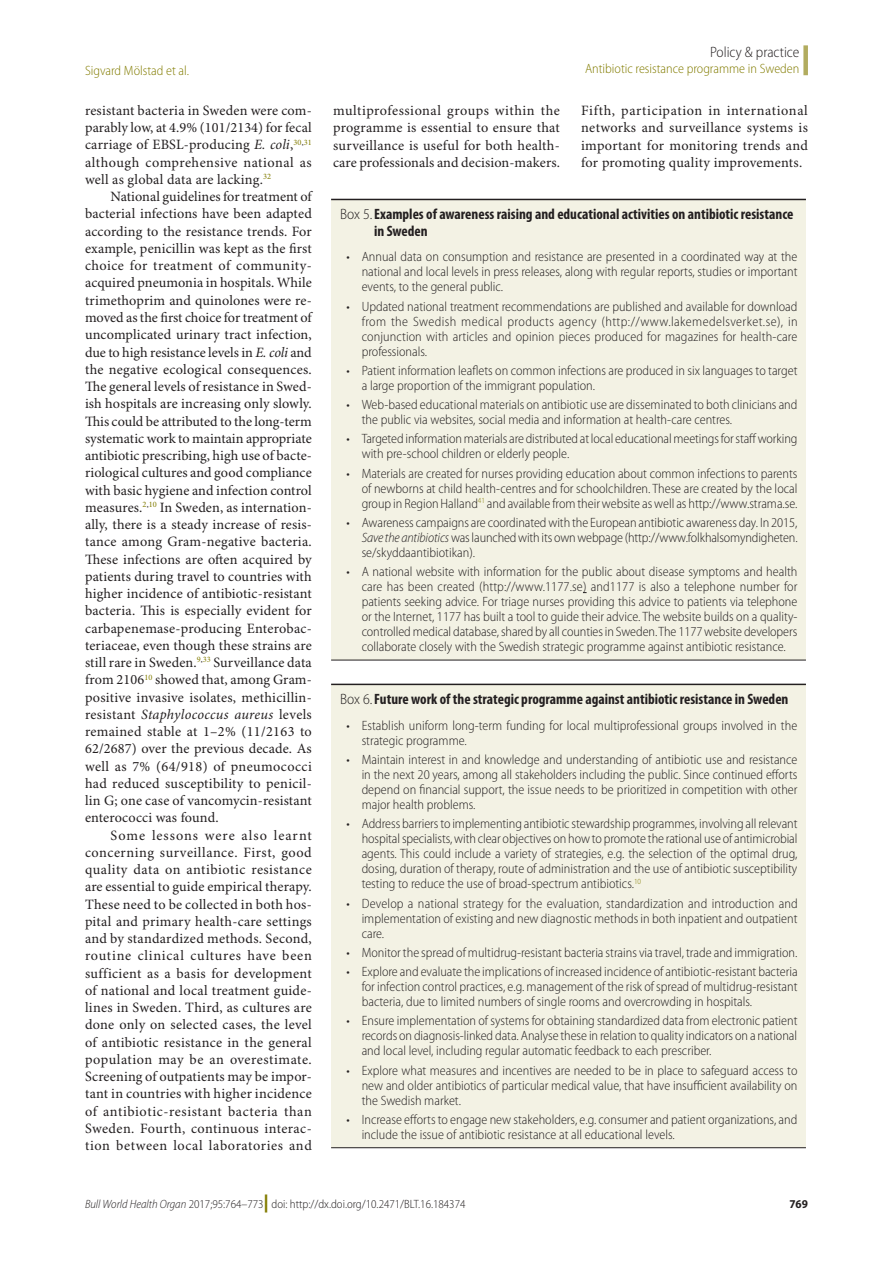
<style>
.page{position:relative;width:893px;height:1263px;background:#fff}
.page>*{position:absolute;margin:0;border:0;box-sizing:border-box;transform-origin:0 0}
.t1{font:700 condensed 15px/16.5px "Myriad Pro";color:#231f20}
.t2{font:300 semi-condensed 15px "Myriad Pro";color:#231f20}
.t3{font:14.25px/17.2px "Minion Pro";letter-spacing:.015em;color:#231f20;text-align:justify}
.t4{font:300 semi-condensed 13.5px/15px "Myriad Pro";color:#231f20;text-align:justify}
.t5{font:300 semi-condensed 13.5px "Myriad Pro";color:#827c00}
.t6{font:300 semi-condensed 12px "Myriad Pro";color:#231f20}
.t7{font:700 semi-condensed 12px "Myriad Pro";color:#231f20}
.s1{font-style:italic}
.s2{font-weight:300;font-stretch:semi-condensed}
.s3{font-weight:900;font-stretch:normal;font-size:18px;color:#827c00}
</style>
<div class="page">
<div style="left:803px;top:45px;width:5px;height:30px;background:#b2ac5f"></div>
<div style="left:331px;top:200px;width:474px;height:460px;background:#f3f2e4"></div>
<hr style="left:331px;top:199px;width:475px;height:1px;background:#231f20">
<hr style="left:331px;top:660px;width:475px;height:1px;background:#231f20">
<div style="left:331px;top:685px;width:474px;height:462px;background:#f3f2e4"></div>
<hr style="left:331px;top:684px;width:475px;height:1px;background:#231f20">
<hr style="left:331px;top:1147px;width:475px;height:1px;background:#231f20">
<p class="t2" style="left:710px;top:44px;width:91px">Policy &amp; practice</p>
<p class="t5" style="left:85px;top:63px;width:106px">Sigvard Mölstad et al.</p>
<p class="t5" style="left:585px;top:61px;width:216px">Antibiotic resistance programme in Sweden</p>
<p class="t3" style="left:85px;top:102px;width:228px">resistant bacteria in Sweden were com&shy;parably low, at 4.9% (101/2134) for fecal carriage of EBSL-producing <span class="s1">E. coli</span>,<sup>30</sup><sup>,</sup><sup>31 </sup>although comprehensive national as well as global data are lacking.<sup>32</sup></p>
<p class="t3" style="left:85px;top:189px;width:228px;text-indent:26px">National guidelines for treatment of bacterial infections have been adapted according to the resistance trends. For example, penicillin was kept as the first choice for treatment of community&shy;acquired pneumonia in hospitals. While trimethoprim and quinolones were re&shy;moved as the first choice for treatment of uncomplicated urinary tract infection, due to high resistance levels in <span class="s1">E. coli</span> and the negative ecological consequences.<br>The general levels of resistance in Swed&shy;ish hospitals are increasing only slowly.<br>This could be attributed to the long-term systematic work to maintain appropriate antibiotic prescribing, high use of bacte&shy;riological cultures and good compliance with basic hygiene and infection control measures.<sup>2</sup><sup>,</sup><sup>10</sup> In Sweden, as internation&shy;ally, there is a steady increase of resis&shy;tance among Gram-negative bacteria.<br>These infections are often acquired by patients during travel to countries with higher incidence of antibiotic-resistant bacteria. This is especially evident for carbapenemase-producing Enterobac&shy;teriaceae, even though these strains are still rare in Sweden.<sup>9</sup><sup>,</sup><sup>33</sup> Surveillance data from 2106<sup>10</sup> showed that, among Gram&shy;positive invasive isolates, methicillin&shy;resistant <span class="s1">Staphylococcus aureus</span> levels remained stable at 1–2% (11/2163 to 62/2687) over the previous decade. As well as 7% (64/918) of pneumococci had reduced susceptibility to penicil&shy;lin G; one case of vancomycin-resistant enterococci was found.</p>
<p class="t3" style="left:85px;top:827px;width:228px;text-indent:26px">Some lessons were also learnt concerning surveillance. First, good quality data on antibiotic resistance are essential to guide empirical therapy.<br>These need to be collected in both hos&shy;pital and primary health-care settings and by standardized methods. Second, routine clinical cultures have been sufficient as a basis for development of national and local treatment guide&shy;lines in Sweden. Third, as cultures are done only on selected cases, the level of antibiotic resistance in the general population may be an overestimate.<br>Screening of outpatients may be impor&shy;tant in countries with higher incidence of antibiotic-resistant bacteria than Sweden. Fourth, continuous interac&shy;tion between local laboratories and</p>
<p class="t3" style="left:333px;top:103px;width:228px">multiprofessional groups within the programme is essential to ensure that surveillance is useful for both health&shy;care professionals and decision-makers.</p>
<p class="t3" style="left:581px;top:103px;width:228px">Fifth, participation in international networks and surveillance systems is important for monitoring trends and for promoting quality improvements.</p>
<p class="t1" style="left:374px;top:206px;width:421px;text-indent:-34px"><span class="s2">Box 5.</span>Examples of awareness raising and educational activities on antibiotic resistance in Sweden</p>
<p class="t4" style="left:362px;top:250px;width:437px;text-indent:-15px">• Annual data on consumption and resistance are presented in a coordinated way at the national and local levels in press releases, along with regular reports, studies or important events, to the general public.</p>
<p class="t4" style="left:362px;top:299px;width:437px;text-indent:-15px">• Updated national treatment recommendations are published and available for download from the Swedish medical products agency (http://www.lakemedelsverket.se), in conjunction with articles and opinion pieces produced for magazines for health-care professionals.</p>
<p class="t4" style="left:362px;top:363px;width:437px;text-indent:-15px">• Patient information leaflets on common infections are produced in six languages to target a large proportion of the immigrant population.</p>
<p class="t4" style="left:362px;top:397px;width:437px;text-indent:-15px">• Web-based educational materials on antibiotic use are disseminated to both clinicians and the public via websites, social media and information at health-care centres.</p>
<p class="t4" style="left:362px;top:432px;width:437px;text-indent:-15px">• Targeted information materials are distributed at local educational meetings for staff working with pre-school children or elderly people.</p>
<p class="t4" style="left:362px;top:466px;width:437px;text-indent:-15px">• Materials are created for nurses providing education about common infections to parents of newborns at child health-centres and for schoolchildren. These are created by the local group in Region Halland<sup>41</sup> and available from their website as well as http://www.strama.se.</p>
<p class="t4" style="left:362px;top:515px;width:437px;text-indent:-15px">• Awareness campaigns are coordinated with the European antibiotic awareness day. In 2015, <span class="s1">Save the antibiotics</span> was launched with its own webpage (http://www.folkhalsomyndigheten. se/skyddaantibiotikan).</p>
<p class="t4" style="left:362px;top:564px;width:437px;text-indent:-15px">• A national website with information for the public about disease symptoms and health care has been created (http://www.1177.se) and1177 is also a telephone number for patients seeking advice. For triage nurses providing this advice to patients via telephone or the Internet, 1177 has built a tool to guide their advice. The website builds on a quality&shy;controlled medical database, shared by all counties in Sweden. The 1177 website developers collaborate closely with the Swedish strategic programme against antibiotic resistance.</p>
<p class="t1" style="left:340px;top:691px;width:450px"><span class="s2">Box 6.</span>Future work of the strategic programme against antibiotic resistance in Sweden</p>
<p class="t4" style="left:362px;top:718px;width:437px;text-indent:-15px">• Establish uniform long-term funding for local multiprofessional groups involved in the strategic programme.</p>
<p class="t4" style="left:362px;top:752px;width:437px;text-indent:-15px">• Maintain interest in and knowledge and understanding of antibiotic use and resistance in the next 20 years, among all stakeholders including the public. Since continued efforts depend on financial support, the issue needs to be prioritized in competition with other major health problems.</p>
<p class="t4" style="left:362px;top:817px;width:437px;text-indent:-15px">• Address barriers to implementing antibiotic stewardship programmes, involving all relevant hospital specialists, with clear objectives on how to promote the rational use of antimicrobial agents. This could include a variety of strategies, e.g. the selection of the optimal drug, dosing, duration of therapy, route of administration and the use of antibiotic susceptibility testing to reduce the use of broad-spectrum antibiotics.<sup>10</sup></p>
<p class="t4" style="left:362px;top:896px;width:438px;text-indent:-15px">• Develop a national strategy for the evaluation, standardization and introduction and implementation of existing and new diagnostic methods in both inpatient and outpatient care.</p>
<p class="t4" style="left:346px;top:945px;width:453px">• Monitor the spread of multidrug-resistant bacteria strains via travel, trade and immigration.</p>
<p class="t4" style="left:362px;top:964px;width:437px;text-indent:-15px">• Explore and evaluate the implications of increased incidence of antibiotic-resistant bacteria for infection control practices, e.g. management of the risk of spread of multidrug-resistant bacteria, due to limited numbers of single rooms and overcrowding in hospitals.</p>
<p class="t4" style="left:362px;top:1014px;width:437px;text-indent:-15px">• Ensure implementation of systems for obtaining standardized data from electronic patient records on diagnosis-linked data. Analyse these in relation to quality indicators on a national and local level, including regular automatic feedback to each prescriber.</p>
<p class="t4" style="left:362px;top:1063px;width:437px;text-indent:-15px">• Explore what measures and incentives are needed to be in place to safeguard access to new and older antibiotics of particular medical value, that have insufficient availability on the Swedish market.</p>
<p class="t4" style="left:362px;top:1112px;width:437px;text-indent:-15px">• Increase efforts to engage new stakeholders, e.g. consumer and patient organizations, and include the issue of antibiotic resistance at all educational levels.</p>
<p class="t6" style="left:85px;top:1198px;width:382px"><span class="s1">Bull World Health Organ</span> 2017;95:764–773<span class="s3">|</span> doi: http://dx.doi.org/10.2471/BLT.16.184374</p>
<p class="t7" style="left:789px;top:1197px;width:20px">769</p>
</div>
